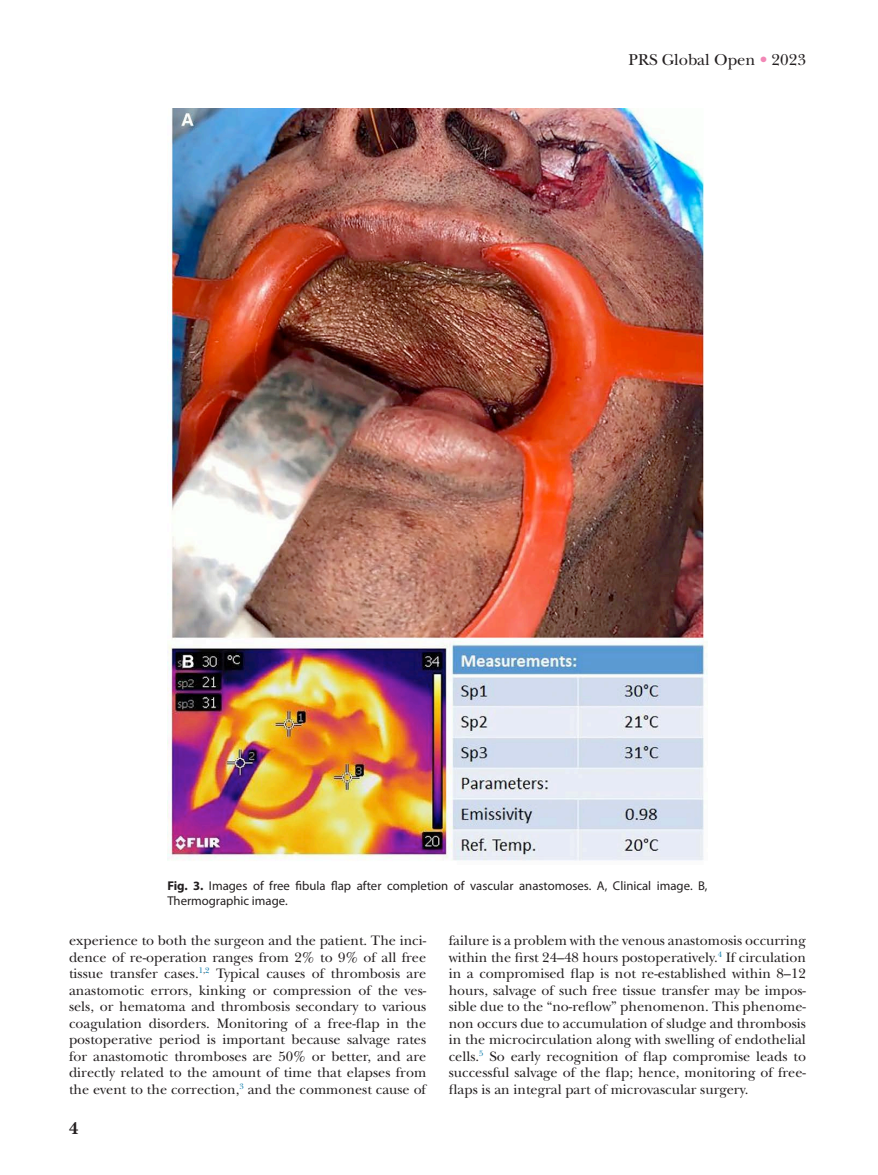
<style>
.page{position:relative;width:878px;height:1175px;background:#fff}
.page>*{position:absolute;margin:0;border:0;box-sizing:border-box;transform-origin:0 0}
.t1{font:700 18px "New Baskerville Std";color:#231f20}
.t2{font:16.5px "New Baskerville Std";color:#231f20}
.t3{font:14.25px/16.5px "New Baskerville Std";color:#231f20;text-align:justify}
.t4{font:12.75px/15px "Myriad Pro";color:#231f20}
.s1{color:#f287b6}
.s2{font-weight:700}
</style>
<div class="page">
<img style="left:167px;top:108px;width:540px;height:753px">
<p class="t2" style="left:628px;top:50px;width:179px">PRS Global Open <span class="s1">•</span> 2023</p>
<p class="t4" style="left:167px;top:878px;width:541px"><span class="s2">Fig. 3.</span> I mages of free fibula flap after completion of vascular anastomoses. A, Clinical image. B,<br>Thermographic image.</p>
<p class="t3" style="left:69px;top:932px;width:359px">experience to both the surgeon and the patient. The inci&shy;dence of re-operation ranges from 2% to 9% of all free tissue transfer cases.<sup>1</sup><sup>,</sup><sup>2</sup> Typical causes of thrombosis are anastomotic errors, kinking or compression of the ves&shy;sels, or hematoma and thrombosis secondary to various coagulation disorders. Monitoring of a free-flap in the postoperative period is important because salvage rates for anastomotic thromboses are 50% or better, and are directly related to the amount of time that elapses from the event to the correction,<sup>3</sup> and the commonest cause of</p>
<p class="t3" style="left:448px;top:932px;width:359px">failure is a problem with the venous anastomosis occurring within the first 24–48 hours postoperatively.<sup>4</sup> If circulation in a compromised flap is not re-established within 8–12 hours, salvage of such free tissue transfer may be impos&shy;sible due to the “no-reflow” phenomenon. This phenome&shy;non occurs due to accumulation of sludge and thrombosis in the microcirculation along with swelling of endothelial cells.<sup>5</sup> So early recognition of flap compromise leads to successful salvage of the flap; hence, monitoring of free&shy;flaps is an integral part of microvascular surgery.</p>
<p class="t1" style="left:69px;top:1118px;width:11px">4</p>
</div>
